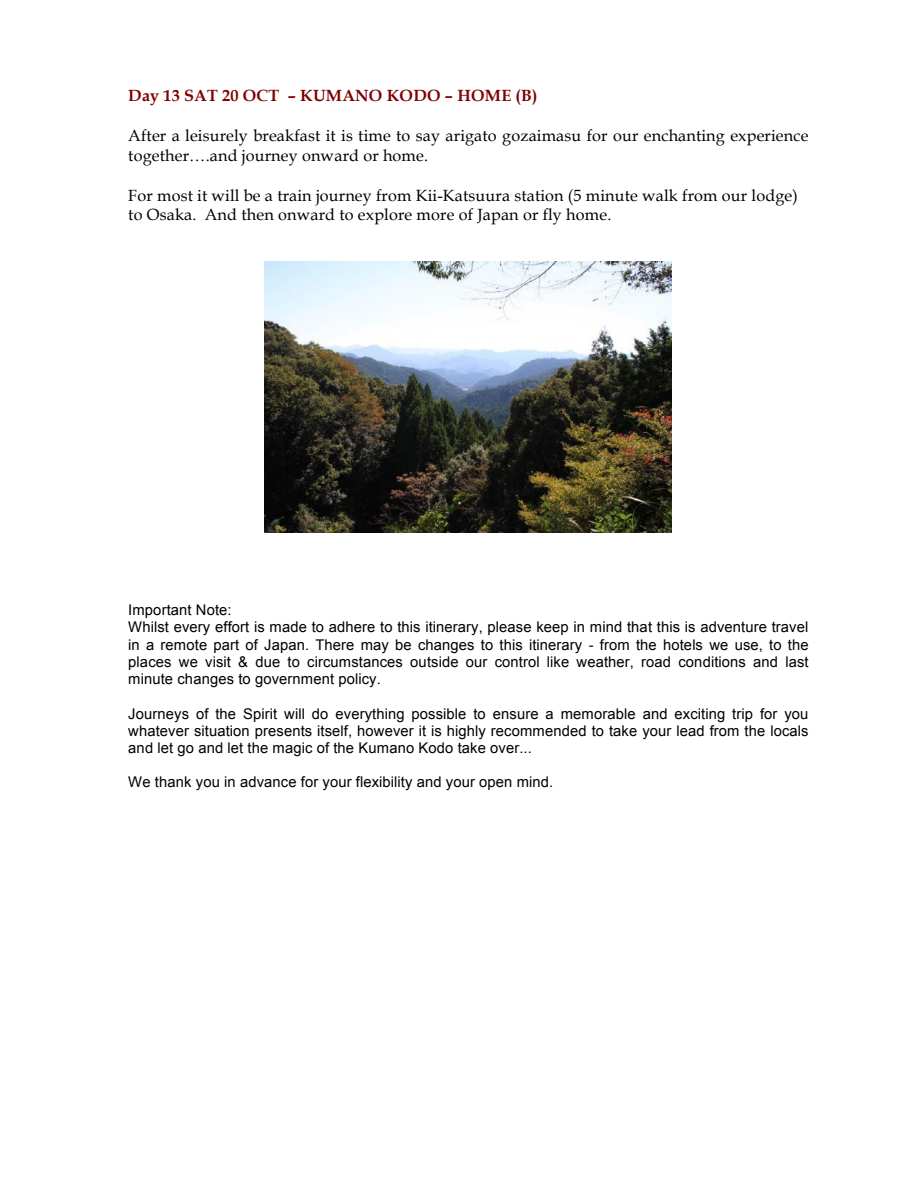
<style>
.page{position:relative;width:918px;height:1188px;background:#fff}
.page>*{position:absolute;margin:0;border:0;box-sizing:border-box;transform-origin:0 0}
.t1{font:16.2px/19.8px "Book Antiqua";letter-spacing:.01em;color:#000}
.t2{font:700 16.2px "Book Antiqua";letter-spacing:.015em;color:#800000}
.t3{font:14.7px/17.2px "Arial";letter-spacing:.01em;color:#000}
</style>
<div class="page">
<img style="left:265px;top:261px;width:407px;height:271px">
<p class="t2" style="left:128px;top:86px;width:411px">Day 13 SAT 20 OCT – KUMANO KODO – HOME (B)</p>
<p class="t1" style="left:128px;top:126px;width:682px">After a leisurely breakfast it is time to say arigato gozaimasu for our enchanting experience together….and journey onward or home.</p>
<p class="t1" style="left:128px;top:186px;width:671px">For most it will be a train journey from Kii-Katsuura station (5 minute walk from our lodge) to Osaka. And then onward to explore more of Japan or fly home.</p>
<p class="t3" style="left:128px;top:601px;width:682px">Important Note:<br>Whilst every effort is made to adhere to this itinerary, please keep in mind that this is adventure travel in a remote part of Japan. There may be changes to this itinerary - from the hotels we use, to the places we visit &amp; due to circumstances outside our control like weather, road conditions and last minute changes to government policy.</p>
<p class="t3" style="left:128px;top:705px;width:682px;text-align:justify">Journeys of the Spirit will do everything possible to ensure a memorable and exciting trip for you whatever situation presents itself, however it is highly recommended to take your lead from the locals and let go and let the magic of the Kumano Kodo take over...</p>
<p class="t3" style="left:128px;top:774px;width:427px">We thank you in advance for your flexibility and your open mind.</p>
</div>
